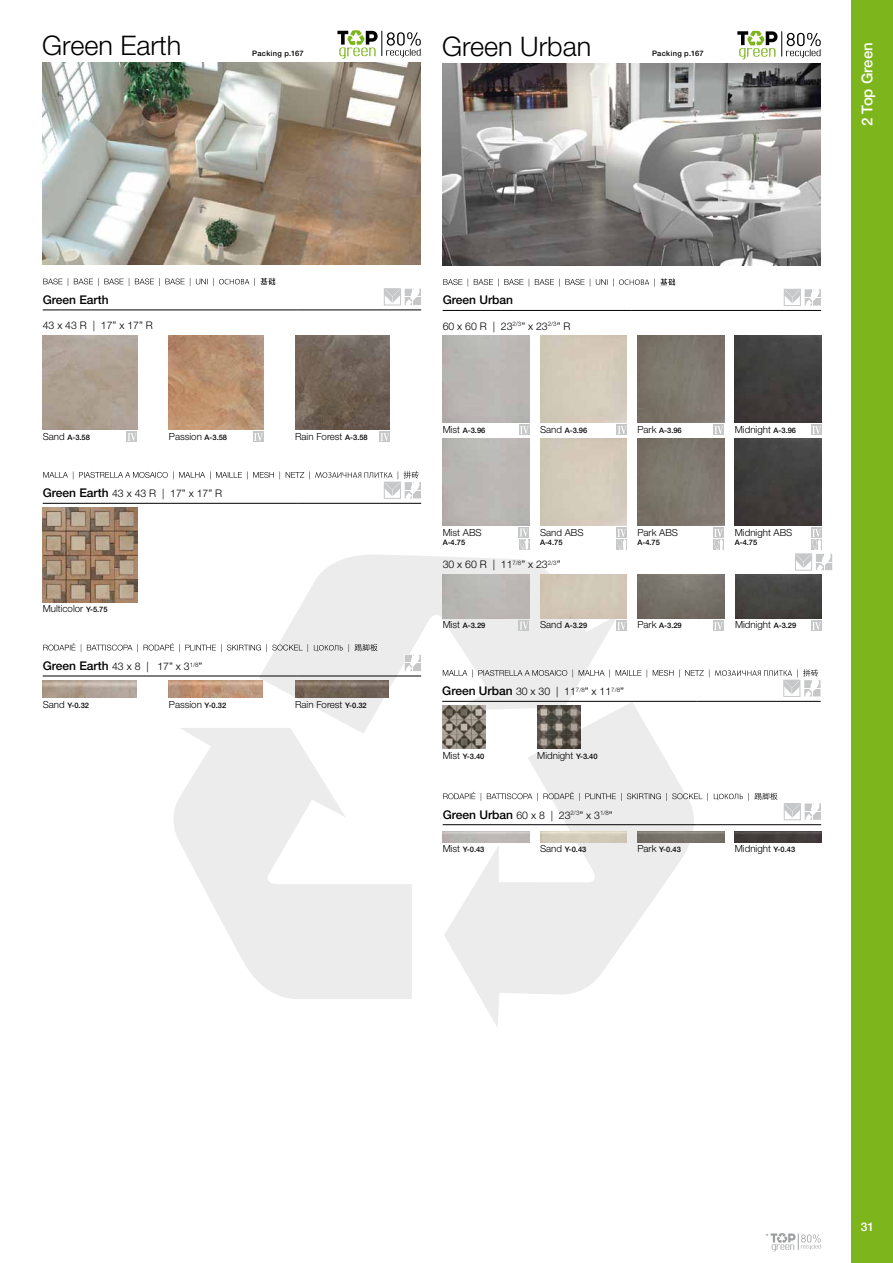
<style>
.page{position:relative;width:893px;height:1263px;background:#fff}
.page>*{position:absolute;margin:0;border:0;box-sizing:border-box;transform-origin:0 0}
.t1{font:300 27px "Helvetica Neue";color:#000}
.t2{font:500 15px "Helvetica Neue";color:#fff}
.t3{font:500 12px "Helvetica Neue";color:#000}
.t4{font:500 12px "Helvetica Neue";color:#fff}
.t5{font:300 10.5px "Helvetica Neue";color:#000}
.t6{font:300 9.75px "Helvetica Neue";color:#000}
.t7{font:500 7.5px "Helvetica Neue";color:#000}
.t8{font:500 7.5px "Helvetica Neue";letter-spacing:.045em;color:#000}
.s1{font-weight:300;font-size:9.75px}
.s2{font-weight:500;font-size:7.5px}
.s3{font-weight:500;font-size:12px}
</style>
<div class="page">
<svg style="left:174px;top:728px;width:238px;height:271px;fill:#ececed"></svg>
<svg style="left:259px;top:555px;width:360px;height:178px;fill:#ececed"></svg>
<svg style="left:444px;top:702px;width:261px;height:325px"></svg>
<div style="left:443px;top:575px;width:87px;height:43px;background:#bab7b3"></div>
<div style="left:540px;top:575px;width:87px;height:43px;background:#d1c7b6"></div>
<img style="left:637px;top:575px;width:87px;height:43px">
<img style="left:735px;top:575px;width:87px;height:43px">
<svg style="left:443px;top:792px;width:334px;height:9px"></svg>
<img style="left:443px;top:831px;width:87px;height:12px">
<img style="left:540px;top:831px;width:87px;height:12px">
<img style="left:637px;top:831px;width:87px;height:12px">
<img style="left:735px;top:831px;width:87px;height:12px">
<hr style="left:443px;top:824px;width:255px;height:1px;background:#000">
<hr style="left:698px;top:824px;width:123px;height:1px;background:#000">
<svg style="left:784px;top:803px;width:37px;height:17px"></svg>
<hr style="left:442px;top:701px;width:255px;height:1px;background:#000">
<hr style="left:697px;top:701px;width:124px;height:1px;background:#000">
<div style="left:784px;top:680px;width:16px;height:17px;border:1px solid #c6c7c8"></div>
<div style="left:804px;top:680px;width:17px;height:17px;border:1px solid #fff"></div>
<svg style="left:443px;top:669px;width:377px;height:27px"></svg>
<img style="left:443px;top:706px;width:43px;height:43px">
<img style="left:537px;top:706px;width:43px;height:43px">
<img style="left:442px;top:63px;width:379px;height:202px">
<svg style="left:443px;top:278px;width:232px;height:8px"></svg>
<img style="left:637px;top:336px;width:87px;height:87px">
<img style="left:735px;top:336px;width:87px;height:87px">
<img style="left:637px;top:439px;width:87px;height:87px">
<img style="left:735px;top:439px;width:87px;height:87px">
<hr style="left:443px;top:310px;width:189px;height:1px;background:#000">
<hr style="left:632px;top:310px;width:189px;height:1px;background:#000">
<svg style="left:784px;top:289px;width:37px;height:17px"></svg>
<svg style="left:737px;top:31px;width:84px;height:29px"></svg>
<div style="left:519px;top:425px;width:10px;height:10px;background:#c6c7c8"></div>
<svg style="left:520px;top:426px;width:9px;height:8px"></svg>
<div style="left:617px;top:425px;width:10px;height:10px;background:#c6c7c8"></div>
<svg style="left:618px;top:426px;width:8px;height:8px"></svg>
<div style="left:713px;top:425px;width:11px;height:10px;background:#c6c7c8"></div>
<svg style="left:714px;top:426px;width:9px;height:8px"></svg>
<div style="left:811px;top:425px;width:10px;height:10px;background:#c6c7c8"></div>
<svg style="left:812px;top:426px;width:9px;height:8px"></svg>
<div style="left:519px;top:527px;width:10px;height:10px;background:#c6c7c8"></div>
<svg style="left:519px;top:528px;width:9px;height:21px"></svg>
<div style="left:616px;top:540px;width:11px;height:10px;background:#c6c7c8"></div>
<div style="left:616px;top:528px;width:11px;height:10px;background:#c6c7c8"></div>
<svg style="left:617px;top:529px;width:9px;height:21px"></svg>
<div style="left:713px;top:540px;width:11px;height:10px;background:#c6c7c8"></div>
<div style="left:713px;top:528px;width:10px;height:10px;background:#c6c7c8"></div>
<svg style="left:714px;top:529px;width:9px;height:21px"></svg>
<div style="left:811px;top:528px;width:10px;height:10px;background:#c6c7c8"></div>
<svg style="left:795px;top:529px;width:37px;height:41px"></svg>
<svg style="left:519px;top:620px;width:10px;height:10px"></svg>
<svg style="left:519px;top:622px;width:9px;height:8px"></svg>
<div style="left:616px;top:621px;width:11px;height:10px;background:#c6c7c8"></div>
<svg style="left:617px;top:622px;width:9px;height:8px"></svg>
<div style="left:713px;top:621px;width:10px;height:10px;background:#c6c7c8"></div>
<svg style="left:714px;top:622px;width:9px;height:8px"></svg>
<div style="left:811px;top:621px;width:10px;height:10px;background:#c6c7c8"></div>
<svg style="left:812px;top:622px;width:9px;height:8px"></svg>
<svg style="left:43px;top:278px;width:232px;height:8px"></svg>
<img style="left:169px;top:335px;width:94px;height:95px">
<img style="left:295px;top:335px;width:95px;height:95px">
<hr style="left:43px;top:310px;width:255px;height:1px;background:#000">
<hr style="left:298px;top:310px;width:123px;height:1px;background:#000">
<svg style="left:384px;top:289px;width:37px;height:16px"></svg>
<img style="left:43px;top:508px;width:94px;height:94px">
<hr style="left:43px;top:503px;width:255px;height:1px;background:#000">
<hr style="left:298px;top:503px;width:123px;height:1px;background:#000">
<div style="left:384px;top:482px;width:17px;height:17px;border:1px solid #c6c7c8"></div>
<div style="left:405px;top:482px;width:16px;height:17px;border:1px solid #fff"></div>
<svg style="left:43px;top:471px;width:378px;height:27px"></svg>
<svg style="left:43px;top:643px;width:334px;height:9px"></svg>
<img style="left:43px;top:680px;width:94px;height:18px">
<img style="left:169px;top:680px;width:94px;height:18px">
<img style="left:295px;top:680px;width:94px;height:18px">
<hr style="left:43px;top:676px;width:255px;height:1px;background:#000">
<hr style="left:298px;top:676px;width:123px;height:1px;background:#000">
<svg style="left:405px;top:655px;width:16px;height:16px"></svg>
<img style="left:43px;top:63px;width:378px;height:202px">
<svg style="left:337px;top:30px;width:84px;height:29px"></svg>
<div style="left:127px;top:432px;width:10px;height:10px;background:#c6c7c8"></div>
<svg style="left:128px;top:433px;width:8px;height:8px"></svg>
<div style="left:253px;top:432px;width:10px;height:10px;background:#c6c7c8"></div>
<svg style="left:254px;top:433px;width:9px;height:8px"></svg>
<div style="left:379px;top:432px;width:11px;height:10px;background:#c6c7c8"></div>
<svg style="left:380px;top:433px;width:9px;height:8px"></svg>
<svg style="left:766px;top:1233px;width:55px;height:19px"></svg>
<div style="left:851px;top:0;width:42px;height:1263px;background:#7db61c"></div>
<h1 class="t1" style="left:42px;top:29px;width:141px">Green Earth</h1>
<p class="t8" style="left:252px;top:48px;width:53px">Packing p.167</p>
<p class="t3" style="left:43px;top:292px;width:68px">Green Earth</p>
<p class="t5" style="left:43px;top:318px;width:112px">43 x 43 R | 17” x 17” R</p>
<p class="t7" style="left:43px;top:432px;width:49px"><span class="s1">Sand</span> A-3.58</p>
<p class="t6" style="left:169px;top:430px;width:60px">Passion <span class="s2">A-3.58</span></p>
<p class="t6" style="left:295px;top:430px;width:74px">Rain Forest <span class="s2">A-3.58</span></p>
<p class="t5" style="left:43px;top:487px;width:181px"><span class="s3">Green Earth</span> 43 x 43 R | 17” x 17” R</p>
<p class="t6" style="left:43px;top:603px;width:66px">Multicolor <span class="s2">Y-5.75</span></p>
<p class="t5" style="left:43px;top:660px;width:161px"><span class="s3">Green Earth</span> 43 x 8 | 17” x 3<sup>1/8</sup>”</p>
<p class="t7" style="left:43px;top:701px;width:48px"><span class="s1">Sand</span> Y-0.32</p>
<p class="t6" style="left:169px;top:698px;width:59px">Passion <span class="s2">Y-0.32</span></p>
<p class="t6" style="left:295px;top:698px;width:73px">Rain Forest <span class="s2">Y-0.32</span></p>
<h1 class="t1" style="left:442px;top:30px;width:151px">Green Urban</h1>
<p class="t8" style="left:652px;top:49px;width:53px">Packing p.167</p>
<h2 class="t2" style="left:858px;top:126px;width:85px;rotate:-90deg">2 Top Green</h2>
<p class="t3" style="left:443px;top:293px;width:72px">Green Urban</p>
<p class="t5" style="left:443px;top:319px;width:129px">60 x 60 R | 23<sup>2/3</sup>” x 23<sup>2/3</sup>” R</p>
<p class="t7" style="left:443px;top:425px;width:44px"><span class="s1">Mist</span> A-3.96</p>
<p class="t7" style="left:540px;top:425px;width:49px"><span class="s1">Sand</span> A-3.96</p>
<p class="t7" style="left:637px;top:425px;width:46px"><span class="s1">Park</span> A-3.96</p>
<p class="t6" style="left:735px;top:423px;width:63px">Midnight <span class="s2">A-3.96</span></p>
<p class="t6" style="left:443px;top:526px;width:40px">Mist ABS</p>
<p class="t7" style="left:443px;top:537px;width:24px">A-4.75</p>
<p class="t6" style="left:540px;top:526px;width:45px">Sand ABS</p>
<p class="t7" style="left:540px;top:537px;width:24px">A-4.75</p>
<p class="t5" style="left:443px;top:558px;width:119px">30 x 60 R | 11<sup>7/8</sup>” x 23<sup>2/3</sup>”</p>
<p class="t6" style="left:637px;top:526px;width:42px">Park ABS</p>
<p class="t7" style="left:637px;top:537px;width:24px">A-4.75</p>
<p class="t6" style="left:735px;top:526px;width:59px">Midnight ABS</p>
<p class="t7" style="left:735px;top:537px;width:24px">A-4.75</p>
<p class="t7" style="left:443px;top:621px;width:44px"><span class="s1">Mist</span> A-3.29</p>
<p class="t7" style="left:540px;top:621px;width:49px"><span class="s1">Sand</span> A-3.29</p>
<p class="t7" style="left:637px;top:621px;width:46px"><span class="s1">Park</span> A-3.29</p>
<p class="t6" style="left:735px;top:618px;width:63px">Midnight <span class="s2">A-3.29</span></p>
<p class="t5" style="left:442px;top:685px;width:183px"><span class="s3">Green Urban</span> 30 x 30 | 11<sup>7/8</sup>” x 11<sup>7/8</sup>”</p>
<p class="t7" style="left:443px;top:752px;width:43px"><span class="s1">Mist</span> Y-3.40</p>
<p class="t6" style="left:537px;top:749px;width:62px">Midnight <span class="s2">Y-3.40</span></p>
<p class="t5" style="left:443px;top:808px;width:172px"><span class="s3">Green Urban</span> 60 x 8 | 23<sup>2/3</sup>” x 3<sup>1/8</sup>”</p>
<p class="t7" style="left:443px;top:845px;width:43px"><span class="s1">Mist</span> Y-0.43</p>
<p class="t7" style="left:540px;top:845px;width:48px"><span class="s1">Sand</span> Y-0.43</p>
<p class="t7" style="left:637px;top:845px;width:45px"><span class="s1">Park</span> Y-0.43</p>
<p class="t6" style="left:735px;top:843px;width:62px">Midnight <span class="s2">Y-0.43</span></p>
<p class="t4" style="left:861px;top:1219px;width:15px">31</p>
</div>
